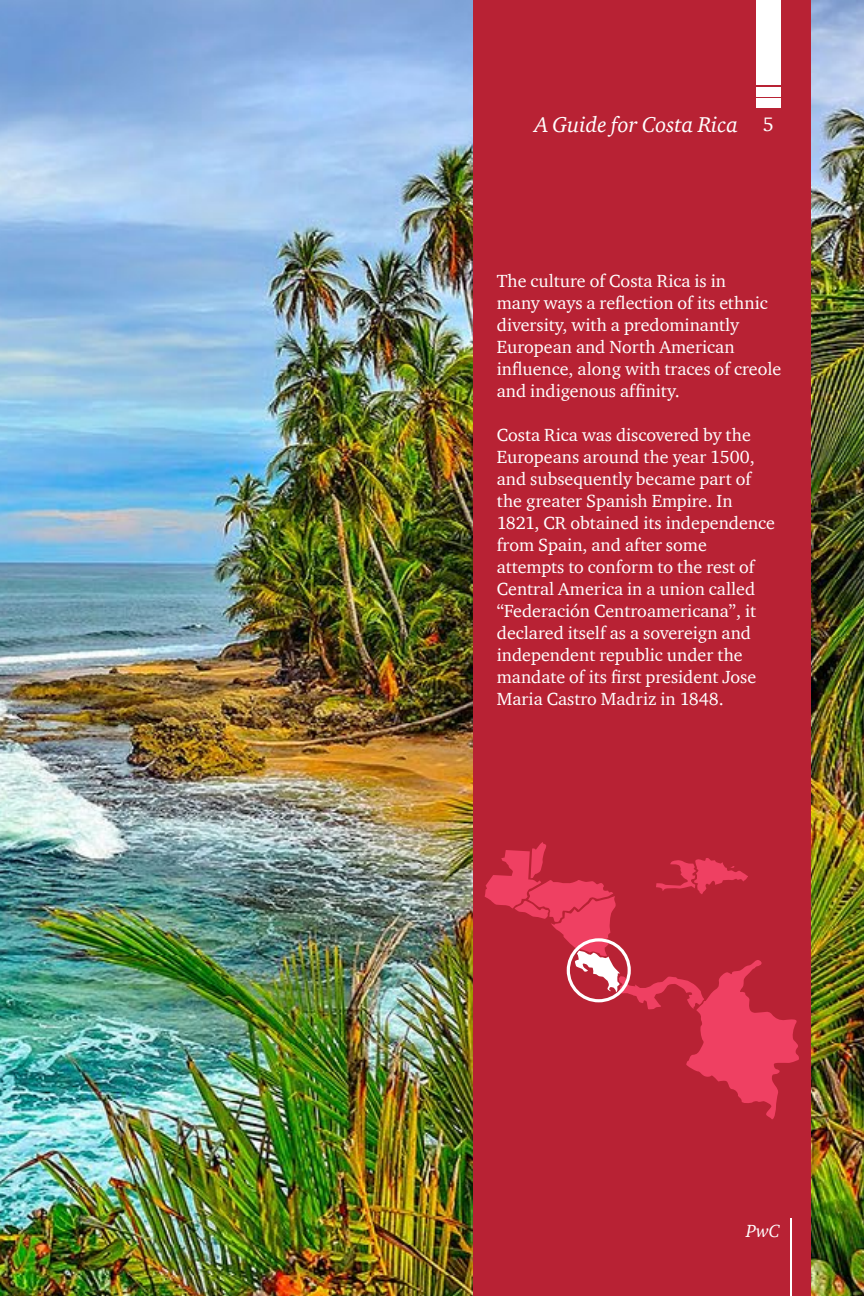
<style>
.page{position:relative;width:864px;height:1296px;background:#fff}
.page>*{position:absolute;margin:0;border:0;box-sizing:border-box;transform-origin:0 0}
.t1{font:italic 22px "ITC Charter Com";color:#fff}
.t2{font:20px "ITC Charter Com";color:#fff}
.t3{font:18px/22px "ITC Charter Com";color:#fff}
.t4{font:italic 18px "ITC Charter Com";color:#fff}
</style>
<div class="page">
<img style="left:0;top:0;width:864px;height:1296px">
<div style="left:473px;top:0;width:338px;height:1296px;background:#b82234"></div>
<div style="left:756px;top:0;width:24px;height:84px;background:#fff"></div>
<div style="left:756px;top:99px;width:24px;height:9px;background:#fff"></div>
<div style="left:756px;top:87px;width:24px;height:9px;background:#fff"></div>
<hr style="left:791px;top:1219px;width:1px;height:77px;background:#fff">
<svg style="left:485px;top:842px;width:314px;height:277px"></svg>
<p class="t1" style="left:535px;top:111px;width:205px">A Guide for Costa Rica</p>
<p class="t2" style="left:763px;top:112px;width:13px">5</p>
<p class="t3" style="left:497px;top:270px;width:286px">The culture of Costa Rica is in<br>many ways a reflection of its ethnic diversity, with a predominantly<br>European and North American influence, along with traces of creole and indigenous affinity.</p>
<p class="t3" style="left:497px;top:424px;width:280px">Costa Rica was discovered by the<br>Europeans around the year 1500, and subsequently became part of the greater Spanish Empire. In<br>1821, CR obtained its independence from Spain, and after some attempts to conform to the rest of<br>Central America in a union called “Federación Centroamericana”, it declared itself as a sovereign and independent republic under the mandate of its first president Jose<br>Maria Castro Madriz in 1848.</p>
<p class="t4" style="left:746px;top:1220px;width:35px">PwC</p>
</div>
